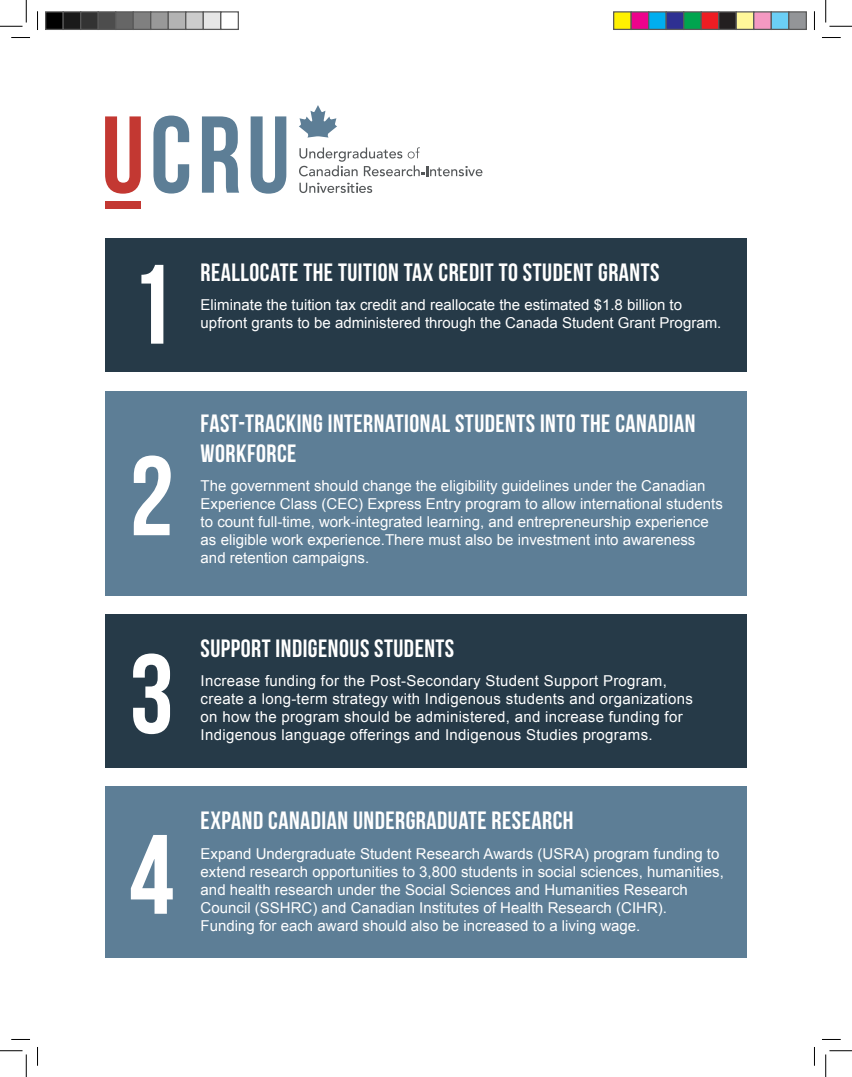
<style>
.page{position:relative;width:852px;height:1077px;background:#fff}
.page>*{position:absolute;margin:0;border:0;box-sizing:border-box;transform-origin:0 0}
.t1{font:112.5px "Bebas Neue";color:#fff}
.t2{font:25px/30px "Bebas Neue";letter-spacing:.02em;color:#fff}
.t3{font:15px/18px "Arial";color:#fff}
.t4{font:15px/18px "Arial";letter-spacing:.02em;color:#fff}
</style>
<div class="page">
<svg style="left:299px;top:147px;width:183px;height:29px"></svg>
<svg style="left:299px;top:183px;width:73px;height:10px"></svg>
<svg style="left:105px;top:116px;width:36px;height:78px"></svg>
<svg style="left:153px;top:115px;width:36px;height:78px"></svg>
<svg style="left:202px;top:116px;width:37px;height:77px"></svg>
<svg style="left:250px;top:116px;width:36px;height:78px"></svg>
<div style="left:105px;top:201px;width:35px;height:8px;background:#c33832"></div>
<svg style="left:299px;top:105px;width:38px;height:32px"></svg>
<div style="left:105px;top:238px;width:641px;height:133px;background:#263a48"></div>
<div style="left:105px;top:390px;width:641px;height:205px;background:#5d7e96"></div>
<div style="left:105px;top:614px;width:641px;height:153px;background:#263a48"></div>
<div style="left:105px;top:786px;width:641px;height:171px;background:#5d7e96"></div>
<svg style="left:11px;top:37px;width:19px;height:1px"></svg>
<svg style="left:822px;top:37px;width:18px;height:1px"></svg>
<svg style="left:11px;top:1039px;width:19px;height:1px"></svg>
<svg style="left:822px;top:1039px;width:18px;height:1px"></svg>
<svg style="left:37px;top:11px;width:1px;height:19px"></svg>
<svg style="left:37px;top:1047px;width:1px;height:18px"></svg>
<svg style="left:814px;top:11px;width:1px;height:19px"></svg>
<svg style="left:814px;top:1047px;width:1px;height:18px"></svg>
<svg style="left:0;top:0;width:27px;height:27px"></svg>
<svg style="left:0;top:1050px;width:27px;height:26px"></svg>
<svg style="left:825px;top:0;width:26px;height:27px"></svg>
<svg style="left:825px;top:1050px;width:26px;height:26px"></svg>
<div style="left:46px;top:12px;width:17px;height:17px;background:#000"></div>
<div style="left:45px;top:11px;width:19px;height:19px;border:1px solid #595959"></div>
<div style="left:63px;top:12px;width:18px;height:17px;background:#1a1a1a"></div>
<div style="left:62px;top:11px;width:19px;height:19px;border:1px solid #595959"></div>
<div style="left:81px;top:12px;width:17px;height:17px;background:#333"></div>
<div style="left:80px;top:11px;width:19px;height:19px;border:1px solid #595959"></div>
<div style="left:98px;top:12px;width:18px;height:17px;background:#4d4d4d"></div>
<div style="left:98px;top:11px;width:18px;height:19px;border:1px solid #595959"></div>
<div style="left:116px;top:12px;width:17px;height:17px;background:#666"></div>
<div style="left:115px;top:11px;width:19px;height:19px;border:1px solid #595959"></div>
<div style="left:133px;top:12px;width:18px;height:17px;background:#808080"></div>
<div style="left:132px;top:11px;width:19px;height:19px;border:1px solid #595959"></div>
<div style="left:151px;top:12px;width:17px;height:17px;background:#999"></div>
<div style="left:150px;top:11px;width:19px;height:19px;border:1px solid #595959"></div>
<div style="left:168px;top:12px;width:18px;height:17px;background:#b3b3b3"></div>
<div style="left:168px;top:11px;width:18px;height:19px;border:1px solid #595959"></div>
<div style="left:186px;top:12px;width:17px;height:17px;background:#ccc"></div>
<div style="left:185px;top:11px;width:19px;height:19px;border:1px solid #595959"></div>
<div style="left:203px;top:12px;width:18px;height:17px;background:#e6e6e6"></div>
<div style="left:202px;top:11px;width:19px;height:19px;border:1px solid #595959"></div>
<div style="left:220px;top:11px;width:19px;height:19px;border:1px solid #595959"></div>
<div style="left:613px;top:12px;width:18px;height:17px;background:#fff101"></div>
<div style="left:612px;top:11px;width:19px;height:19px;border:1px solid #595959"></div>
<div style="left:631px;top:12px;width:17px;height:17px;background:#ed028c"></div>
<div style="left:630px;top:11px;width:19px;height:19px;border:1px solid #595959"></div>
<div style="left:648px;top:12px;width:18px;height:17px;background:#00aeef"></div>
<div style="left:648px;top:11px;width:18px;height:19px;border:1px solid #595959"></div>
<div style="left:666px;top:12px;width:17px;height:17px;background:#2e3092"></div>
<div style="left:665px;top:11px;width:19px;height:19px;border:1px solid #595959"></div>
<div style="left:683px;top:12px;width:18px;height:17px;background:#00a54f"></div>
<div style="left:682px;top:11px;width:19px;height:19px;border:1px solid #595959"></div>
<div style="left:701px;top:12px;width:17px;height:17px;background:#ee1d23"></div>
<div style="left:700px;top:11px;width:19px;height:19px;border:1px solid #595959"></div>
<div style="left:718px;top:12px;width:18px;height:17px;background:#231f20"></div>
<div style="left:718px;top:11px;width:18px;height:19px;border:1px solid #595959"></div>
<div style="left:736px;top:12px;width:17px;height:17px;background:#fff79a"></div>
<div style="left:735px;top:11px;width:19px;height:19px;border:1px solid #595959"></div>
<div style="left:753px;top:12px;width:18px;height:17px;background:#f499c2"></div>
<div style="left:752px;top:11px;width:19px;height:19px;border:1px solid #595959"></div>
<div style="left:771px;top:12px;width:17px;height:17px;background:#6bcff6"></div>
<div style="left:770px;top:11px;width:19px;height:19px;border:1px solid #595959"></div>
<div style="left:788px;top:12px;width:18px;height:17px;background:#939598"></div>
<div style="left:788px;top:11px;width:18px;height:19px;border:1px solid #595959"></div>
<p class="t1" style="left:129px;top:243px;width:46px">1</p>
<p class="t2" style="left:200px;top:257px;width:460px">REALLOCATE THE TUITION TAX CREDIT TO STUDENT GRANTS</p>
<p class="t3" style="left:200px;top:296px;width:522px">Eliminate the tuition tax credit and reallocate the estimated $1.8 billion to upfront grants to be administered through the Canada Student Grant Program.</p>
<p class="t1" style="left:129px;top:434px;width:46px">2</p>
<p class="t2" style="left:200px;top:407px;width:496px">FAST-TRACKING INTERNATIONAL STUDENTS INTO THE CANADIAN<br>WORKFORCE</p>
<p class="t3" style="left:200px;top:477px;width:523px">The government should change the eligibility guidelines under the Canadian Experience Class (CEC) Express Entry program to allow international students to count full-time, work-integrated learning, and entrepreneurship experience as eligible work experience.There must also be investment into awareness and retention campaigns.</p>
<p class="t1" style="left:129px;top:632px;width:46px">3</p>
<p class="t1" style="left:129px;top:813px;width:46px">4</p>
<p class="t2" style="left:200px;top:632px;width:255px">SUPPORT INDIGENOUS STUDENTS</p>
<p class="t4" style="left:200px;top:672px;width:467px">Increase funding for the Post-Secondary Student Support Program,</p>
<p class="t4" style="left:200px;top:690px;width:493px">create a long-term strategy with Indigenous students and organizations on how the program should be administered, and increase funding for</p>
<p class="t4" style="left:200px;top:726px;width:453px">Indigenous language offerings and Indigenous Studies programs.</p>
<p class="t2" style="left:200px;top:805px;width:374px">EXPAND CANADIAN UNDERGRADUATE RESEARCH</p>
<p class="t3" style="left:200px;top:844px;width:524px">Expand Undergraduate Student Research Awards (USRA) program funding to extend research opportunities to 3,800 students in social sciences, humanities, and health research under the Social Sciences and Humanities Research Council (SSHRC) and Canadian Institutes of Health Research (CIHR).</p>
<p class="t3" style="left:200px;top:916px;width:441px">Funding for each award should also be increased to a living wage.</p>
</div>
